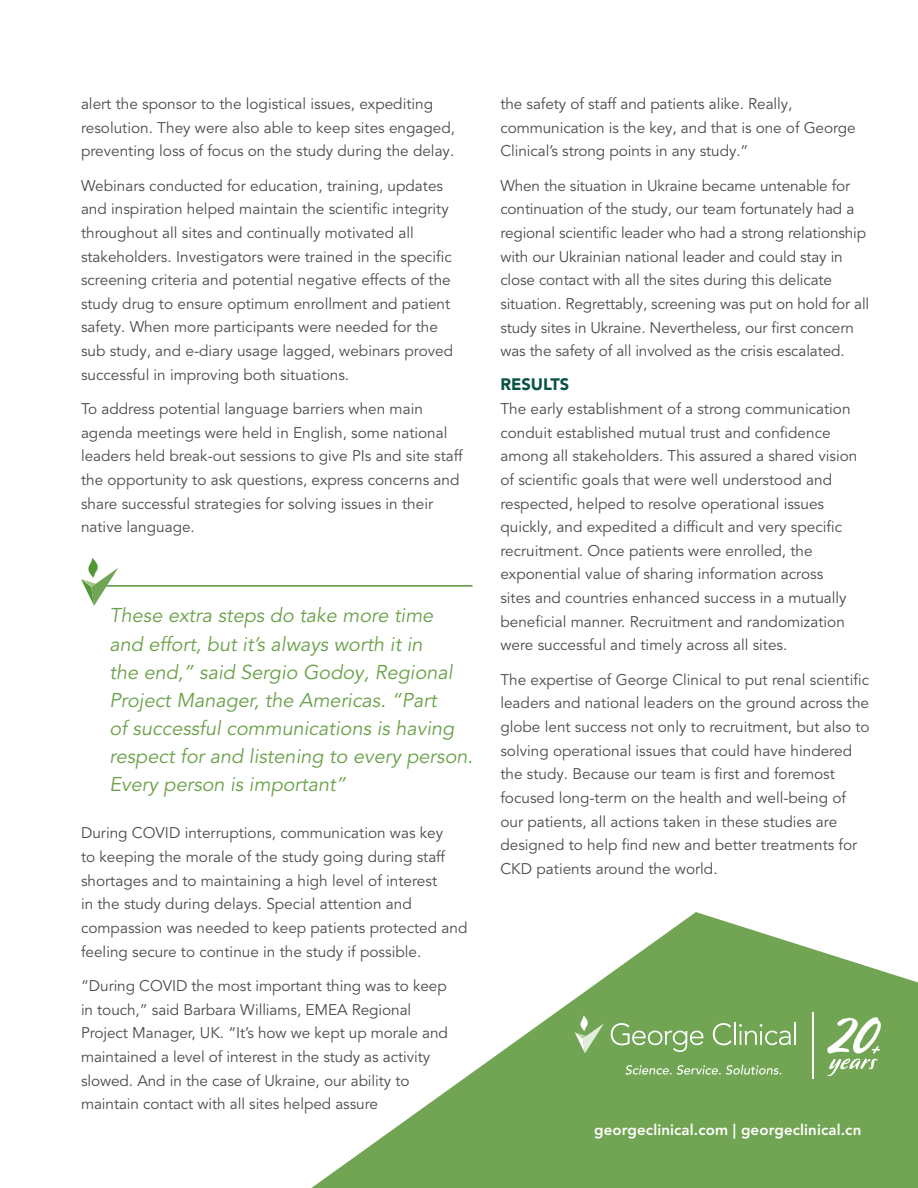
<style>
.page{position:relative;width:918px;height:1188px;background:#fff}
.page>*{position:absolute;margin:0;border:0;box-sizing:border-box;transform-origin:0 0}
.t1{font:italic 19.8px/28px "Avenir LT Pro";color:#6aa149}
.t2{font:900 16.5px "Avenir LT Pro";color:#095346}
.t3{font:15.3px/23.7px "Avenir LT Pro";color:#4b4c4d}
.t4{font:800 15px "Avenir LT Pro";letter-spacing:.01em;color:#fff}
</style>
<div class="page">
<svg style="left:311px;top:912px;width:607px;height:276px;fill:#71a553"></svg>
<hr style="left:813px;top:1012px;width:1px;height:66px;background:#fff">
<svg style="left:827px;top:1017px;width:55px;height:59px"></svg>
<svg style="left:611px;top:1023px;width:92px;height:29px;background:#8ab572"></svg>
<svg style="left:713px;top:1023px;width:19px;height:22px"></svg>
<hr style="left:734px;top:1022px;width:2px;height:23px;background:#fff">
<svg style="left:739px;top:1024px;width:52px;height:21px"></svg>
<hr style="left:794px;top:1022px;width:2px;height:23px;background:#fff">
<svg style="left:575px;top:1016px;width:29px;height:37px"></svg>
<svg style="left:625px;top:1065px;width:156px;height:10px;background:#94bb7d"></svg>
<hr style="left:102px;top:585px;width:370px;height:2px;background:#529635">
<svg style="left:81px;top:558px;width:37px;height:48px"></svg>
<p class="t3" style="left:81px;top:92px;width:376px">alert the sponsor to the logistical issues, expediting resolution. They were also able to keep sites engaged, preventing loss of focus on the study during the delay.</p>
<p class="t3" style="left:81px;top:174px;width:374px">Webinars conducted for education, training, updates and inspiration helped maintain the scientific integrity throughout all sites and continually motivated all stakeholders. Investigators were trained in the specific screening criteria and potential negative effects of the study drug to ensure optimum enrollment and patient safety. When more participants were needed for the sub study, and e-diary usage lagged, webinars proved successful in improving both situations.</p>
<p class="t3" style="left:81px;top:397px;width:383px">To address potential language barriers when main agenda meetings were held in English, some national leaders held break-out sessions to give PIs and site staff the opportunity to ask questions, express concerns and share successful strategies for solving issues in their native language.</p>
<p class="t1" style="left:109px;top:602px;width:365px">These extra steps do take more time<br>and effort, but it’s always worth it in<br>the end,” said Sergio Godoy, Regional Project Manager, the Americas. “Part<br>of successful communications is having respect for and listening to every person.<br>Every person is important”</p>
<p class="t3" style="left:81px;top:822px;width:388px">During COVID interruptions, communication was key<br>to keeping the morale of the study going during staff shortages and to maintaining a high level of interest<br>in the study during delays. Special attention and compassion was needed to keep patients protected and feeling secure to continue in the study if possible.</p>
<p class="t3" style="left:81px;top:974px;width:368px">“During COVID the most important thing was to keep in touch,” said Barbara Williams, EMEA Regional Project Manager, UK. “It’s how we kept up morale and maintained a level of interest in the study as activity slowed. And in the case of Ukraine, our ability to maintain contact with all sites helped assure</p>
<p class="t3" style="left:500px;top:92px;width:357px">the safety of staff and patients alike. Really, communication is the key, and that is one of George<br>Clinical’s strong points in any study.”</p>
<p class="t3" style="left:500px;top:174px;width:370px">When the situation in Ukraine became untenable for continuation of the study, our team fortunately had a regional scientific leader who had a strong relationship with our Ukrainian national leader and could stay in close contact with all the sites during this delicate situation. Regrettably, screening was put on hold for all study sites in Ukraine. Nevertheless, our first concern was the safety of all involved as the crisis escalated.</p>
<p class="t2" style="left:500px;top:375px;width:71px">RESULTS</p>
<p class="t3" style="left:500px;top:397px;width:359px">The early establishment of a strong communication conduit established mutual trust and confidence among all stakeholders. This assured a shared vision of scientific goals that were well understood and respected, helped to resolve operational issues quickly, and expedited a difficult and very specific recruitment. Once patients were enrolled, the exponential value of sharing information across sites and countries enhanced success in a mutually beneficial manner. Recruitment and randomization were successful and timely across all sites.</p>
<p class="t3" style="left:500px;top:668px;width:371px">The expertise of George Clinical to put renal scientific leaders and national leaders on the ground across the globe lent success not only to recruitment, but also to solving operational issues that could have hindered the study. Because our team is first and foremost focused long-term on the health and well-being of our patients, all actions taken in these studies are designed to help find new and better treatments for CKD patients around the world.</p>
<p class="t4" style="left:594px;top:1121px;width:269px">georgeclinical.com | georgeclinical.cn</p>
</div>
